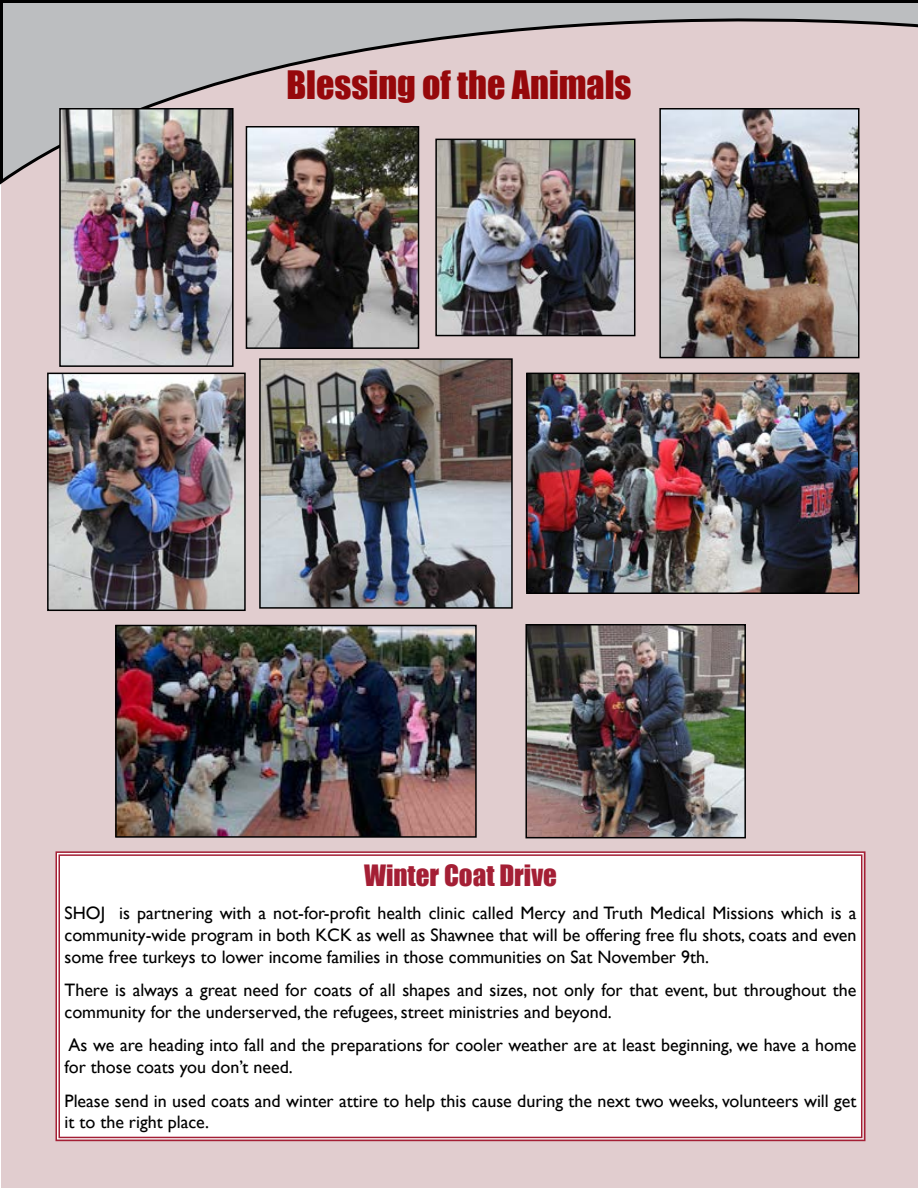
<style>
.page{position:relative;width:918px;height:1188px;background:#fff}
.page>*{position:absolute;margin:0;border:0;box-sizing:border-box;transform-origin:0 0}
.t1{font:36px "Impact";color:#96080b}
.t2{font:27px "Impact";color:#a41f35}
.t3{font:18px/21.6px "Gill Sans";color:#000}
</style>
<div class="page">
<div style="left:2px;top:1px;width:916px;height:1187px;background:#e1cdcf"></div>
<svg style="left:0;top:0;width:918px;height:186px"></svg>
<img style="left:62px;top:111px;width:169px;height:253px">
<div style="left:59px;top:108px;width:175px;height:259px;border:2px solid #000"></div>
<img style="left:529px;top:376px;width:328px;height:215px">
<div style="left:526px;top:373px;width:334px;height:221px;border:2px solid #000"></div>
<img style="left:50px;top:376px;width:193px;height:232px">
<div style="left:47px;top:373px;width:199px;height:238px;border:2px solid #000"></div>
<img style="left:662px;top:111px;width:195px;height:244px">
<div style="left:659px;top:108px;width:201px;height:250px;border:2px solid #000"></div>
<img style="left:249px;top:129px;width:167px;height:217px">
<div style="left:246px;top:126px;width:173px;height:223px;border:2px solid #000"></div>
<img style="left:262px;top:361px;width:248px;height:245px">
<div style="left:259px;top:358px;width:254px;height:251px;border:2px solid #000"></div>
<img style="left:438px;top:142px;width:194px;height:191px">
<div style="left:435px;top:139px;width:200px;height:197px;border:2px solid #000"></div>
<img style="left:118px;top:628px;width:356px;height:207px">
<div style="left:115px;top:625px;width:362px;height:213px;border:2px solid #000"></div>
<img style="left:528px;top:627px;width:215px;height:208px">
<div style="left:525px;top:624px;width:221px;height:214px;border:2px solid #000"></div>
<div style="left:55px;top:851px;width:811px;height:291px;background:#fff"></div>
<h1 class="t1" style="left:286px;top:57px;width:347px">Blessing of the Animals</h1>
<h2 class="t2" style="left:364px;top:854px;width:194px">Winter Coat Drive</h2>
<p class="t3" style="left:64px;top:903px;width:793px;text-align:justify">SHOJ is partnering with a not-for-profit health clinic called Mercy and Truth Medical Missions which is a community-wide program in both KCK as well as Shawnee that will be offering free flu shots, coats and even some free turkeys to lower income families in those communities on Sat November 9th.</p>
<p class="t3" style="left:64px;top:980px;width:794px">There is always a great need for coats of all shapes and sizes, not only for that event, but throughout the community for the underserved, the refugees, street ministries and beyond.</p>
<p class="t3" style="left:64px;top:1035px;width:794px">As we are heading into fall and the preparations for cooler weather are at least beginning, we have a home for those coats you don’t need.</p>
<p class="t3" style="left:64px;top:1090px;width:794px">Please send in used coats and winter attire to help this cause during the next two weeks, volunteers will get it to the right place.</p>
</div>
